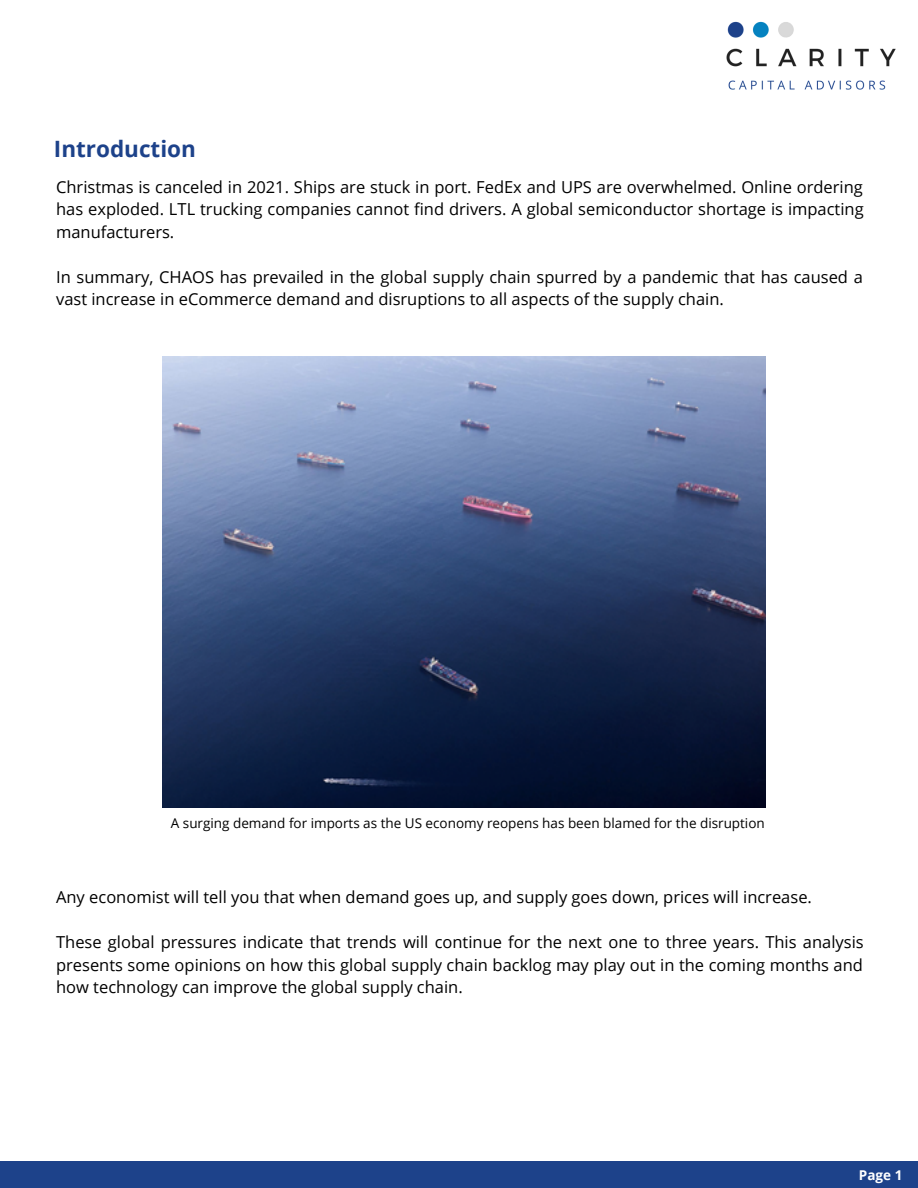
<style>
.page{position:relative;width:918px;height:1188px;background:#fff}
.page>*{position:absolute;margin:0;border:0;box-sizing:border-box;transform-origin:0 0}
.t1{font:700 22.5px "Open Sans";color:#1d428a}
.t2{font:16.5px/22.5px "Open Sans";color:#000;text-align:justify}
.t3{font:13.5px "Open Sans";color:#000}
.t4{font:700 13.5px "Open Sans";color:#fff}
</style>
<div class="page">
<img style="left:726px;top:21px;width:170px;height:69px">
<div style="left:0;top:1161px;width:918px;height:27px;background:#1d428a"></div>
<img style="left:162px;top:357px;width:603px;height:451px">
<p class="t1" style="left:54px;top:133px;width:144px">Introduction</p>
<p class="t2" style="left:56px;top:175px;width:809px">Christmas is canceled in 2021. Ships are stuck in port. FedEx and UPS are overwhelmed. Online ordering has exploded. LTL trucking companies cannot find drivers. A global semiconductor shortage is impacting manufacturers.</p>
<p class="t2" style="left:56px;top:265px;width:808px">In summary, CHAOS has prevailed in the global supply chain spurred by a pandemic that has caused a vast increase in eCommerce demand and disruptions to all aspects of the supply chain.</p>
<p class="t3" style="left:171px;top:814px;width:595px">A surging demand for imports as the US economy reopens has been blamed for the disruption</p>
<p class="t2" style="left:56px;top:885px;width:757px">Any economist will tell you that when demand goes up, and supply goes down, prices will increase.</p>
<p class="t2" style="left:56px;top:930px;width:809px">These global pressures indicate that trends will continue for the next one to three years. This analysis presents some opinions on how this global supply chain backlog may play out in the coming months and how technology can improve the global supply chain.</p>
<p class="t4" style="left:859px;top:1166px;width:45px">Page 1</p>
</div>
